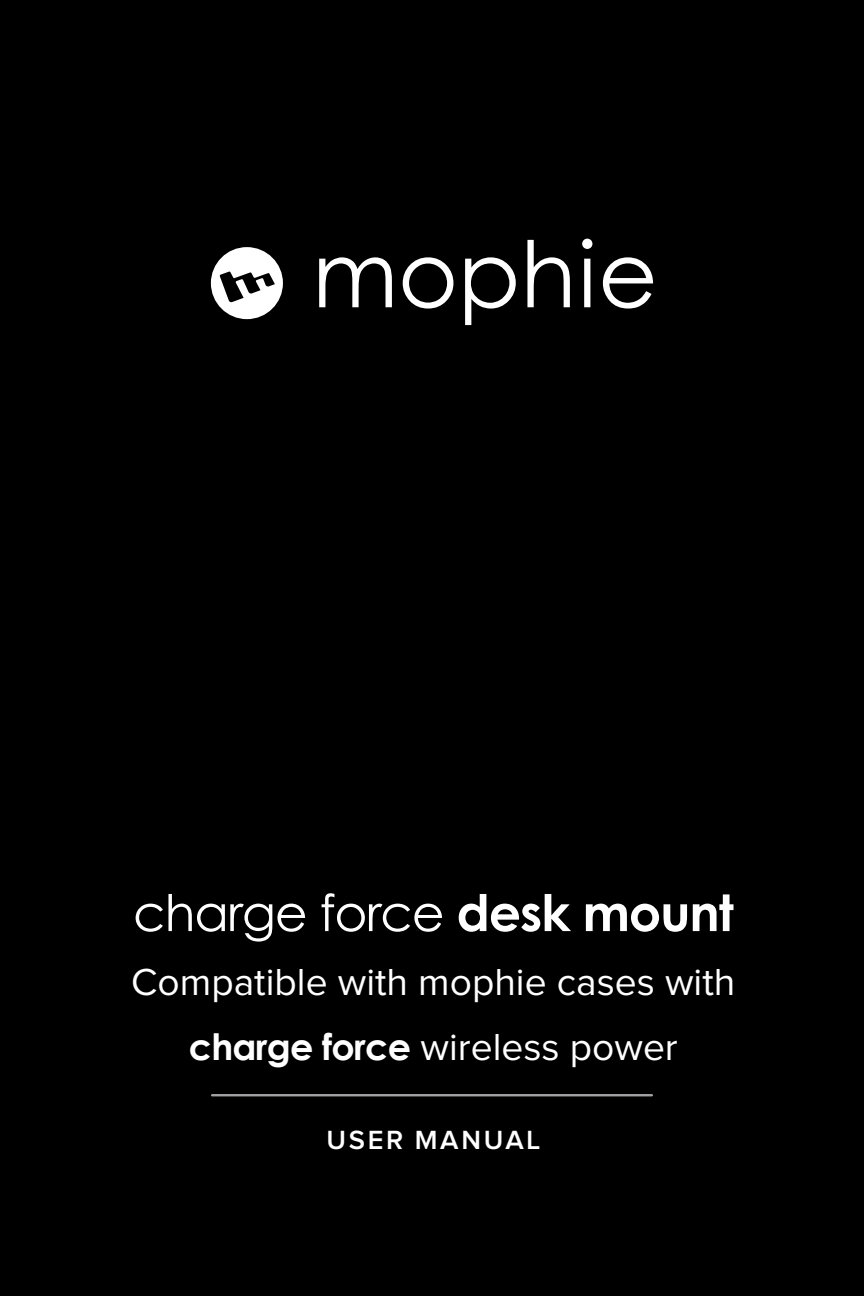
<style>
.page{position:relative;width:864px;height:1296px;background:#000}
.page>*{position:absolute;margin:0;border:0;box-sizing:border-box;transform-origin:0 0}
.t1{font:50.4px "Century Gothic";letter-spacing:-.02em;color:#fff}
.t2{font:39px/64.2px "Proxima Nova";color:#fff;text-align:center}
.t3{font:600 27.3px "Proxima Nova";letter-spacing:.1em;color:#fff}
.s1{font-weight:700}
.s2{font-family:"Century Gothic";font-weight:700;font-size:36.3px}
</style>
<div class="page">
<svg style="left:211px;top:239px;width:442px;height:86px"></svg>
<hr style="left:212px;top:1094px;width:440px;height:2px;background:#a1a1a4">
<p class="t1" style="left:133px;top:893px;width:602px">charge force <span class="s1">desk mount</span></p>
<p class="t2" style="left:131px;top:952px;width:606px">Compatible with mophie cases with <span class="s2">charge force</span> wireless power</p>
<p class="t3" style="left:326px;top:1128px;width:215px">USER MANUAL</p>
</div>
